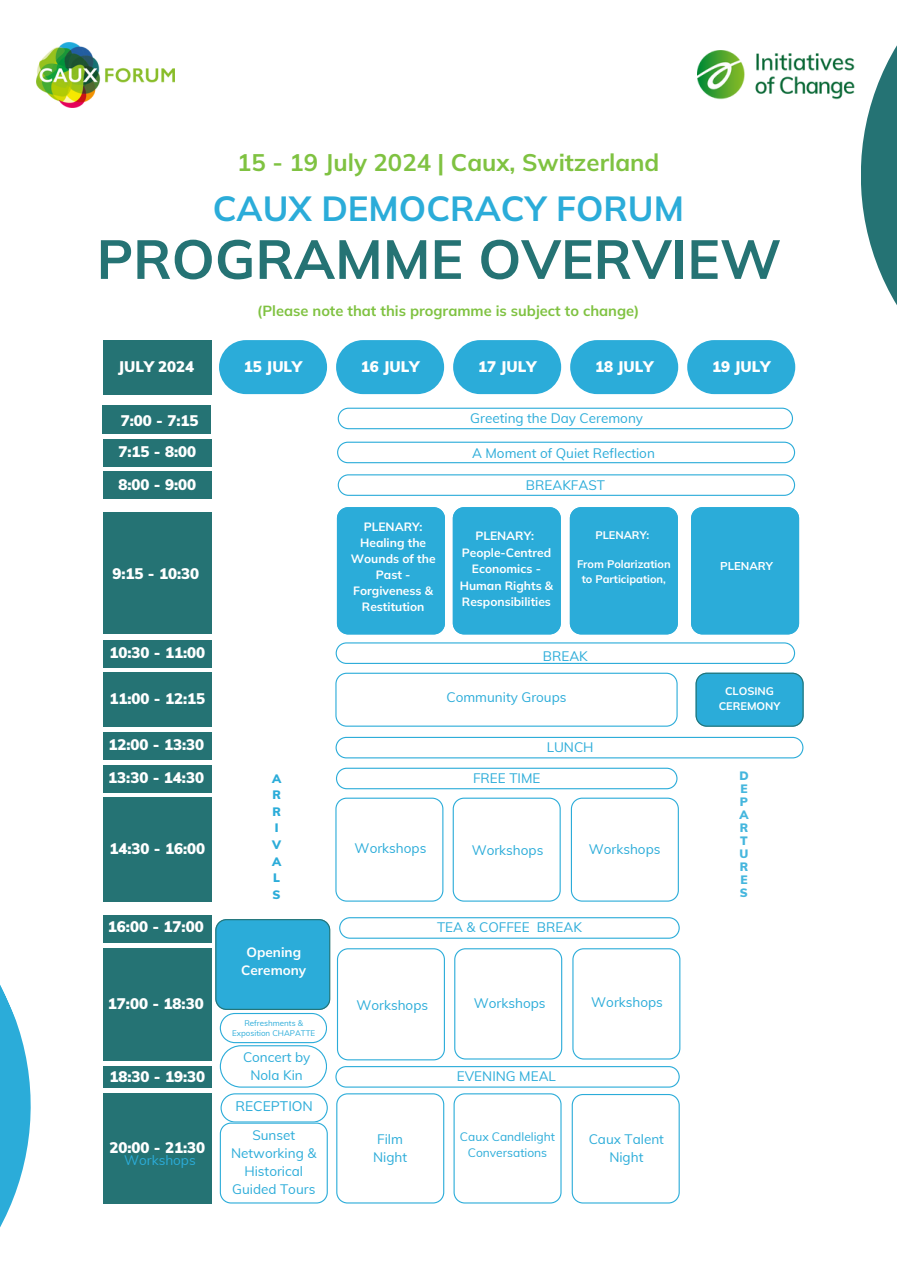
<style>
.page{position:relative;width:897px;height:1264px;background:#fff}
.page>*{position:absolute;margin:0;border:0;box-sizing:border-box;transform-origin:0 0}
.t1{font:700 54.9px "Mulish";color:#257374}
.t2{font:700 34.8px "Mulish";color:#2bacd9}
.t3{font:700 24px "Mulish";color:#7fc241}
.t4{font:900 15px "Muli";color:#fff}
.t5{font:700 14.7px "Mulish";color:#7fc241}
.t6{font:13.8px "Mulish";color:#2bacd9}
.t7{font:13.5px/18px "Muli";color:#2bacd9;text-align:center}
.t8{font:700 13.5px/18px "Mulish";color:#fff;text-align:center}
.t9{font:700 12px/16px "Mulish";color:#fff;text-align:center}
.t10{font:12px/16px "Muli";color:#2bacd9;text-align:center}
.t11{font:900 12px "Muli";color:#2bacd9}
.t12{font:900 11.85px/13px "Muli";color:#2bacd9;text-align:justify}
.t13{font:700 11.4px "Mulish";color:#fff}
.t14{font:700 10.95px/14.7px "Mulish";color:#fff;text-align:center}
.t15{font:7.95px "Muli";color:#2bacd9}
</style>
<div class="page">
<img style="left:36px;top:43px;width:139px;height:65px">
<img style="left:697px;top:51px;width:158px;height:48px">
<svg style="left:861px;top:45px;width:36px;height:260px;fill:#257374"></svg>
<svg style="left:0;top:985px;width:31px;height:243px"></svg>
<div style="left:219px;top:340px;width:108px;height:54px;background:#2bacd9;border-radius:27px"></div>
<div style="left:336px;top:340px;width:108px;height:54px;background:#2bacd9;border-radius:27px"></div>
<div style="left:453px;top:340px;width:108px;height:54px;background:#2bacd9;border-radius:27px"></div>
<div style="left:687px;top:340px;width:108px;height:54px;background:#2bacd9;border-radius:27px"></div>
<div style="left:570px;top:340px;width:108px;height:54px;background:#2bacd9;border-radius:27px"></div>
<div style="left:103px;top:340px;width:108px;height:54px;background:#257374"></div>
<div style="left:103px;top:512px;width:108px;height:122px;background:#257374"></div>
<div style="left:103px;top:640px;width:108px;height:27px;background:#257374"></div>
<div style="left:103px;top:672px;width:108px;height:54px;background:#257374"></div>
<div style="left:103px;top:797px;width:108px;height:104px;background:#257374"></div>
<div style="left:103px;top:472px;width:108px;height:27px;background:#257374"></div>
<svg style="left:337px;top:474px;width:458px;height:22px"></svg>
<div style="left:103px;top:732px;width:108px;height:27px;background:#257374"></div>
<div style="left:103px;top:915px;width:108px;height:27px;background:#257374"></div>
<svg style="left:335px;top:642px;width:460px;height:22px"></svg>
<div style="left:453px;top:507px;width:108px;height:127px;background:#2bacd9"></div>
<div style="left:570px;top:507px;width:108px;height:127px;background:#2bacd9"></div>
<svg style="left:335px;top:672px;width:342px;height:54px"></svg>
<svg style="left:335px;top:736px;width:468px;height:22px"></svg>
<svg style="left:336px;top:767px;width:341px;height:22px"></svg>
<div style="left:103px;top:765px;width:108px;height:27px;background:#257374"></div>
<svg style="left:335px;top:797px;width:108px;height:104px"></svg>
<svg style="left:453px;top:797px;width:108px;height:104px"></svg>
<svg style="left:571px;top:797px;width:108px;height:104px"></svg>
<div style="left:103px;top:948px;width:108px;height:112px;background:#257374"></div>
<div style="left:103px;top:1066px;width:108px;height:21px;background:#257374"></div>
<div style="left:103px;top:1093px;width:108px;height:110px;background:#257374"></div>
<svg style="left:336px;top:1093px;width:108px;height:110px"></svg>
<svg style="left:453px;top:1093px;width:108px;height:110px"></svg>
<svg style="left:571px;top:1094px;width:108px;height:109px"></svg>
<div style="left:103px;top:439px;width:108px;height:27px;background:#257374"></div>
<svg style="left:337px;top:441px;width:458px;height:22px"></svg>
<div style="left:337px;top:507px;width:108px;height:127px;background:#2bacd9"></div>
<div style="left:102px;top:405px;width:108px;height:28px;background:#257374"></div>
<svg style="left:337px;top:407px;width:456px;height:22px"></svg>
<div style="left:691px;top:507px;width:108px;height:127px;background:#2bacd9"></div>
<svg style="left:695px;top:672px;width:108px;height:54px;background:#30abd5"></svg>
<svg style="left:215px;top:917px;width:465px;height:170px"></svg>
<svg style="left:220px;top:1093px;width:108px;height:110px"></svg>
<h2 class="t3" style="left:237px;top:147px;width:424px">15 - 19 July 2024 | Caux, Switzerland</h2>
<h3 class="t2" style="left:213px;top:186px;width:473px">CAUX DEMOCRACY FORUM</h3>
<h1 class="t1" style="left:97px;top:224px;width:686px">PROGRAMME OVERVIEW</h1>
<h6 class="t5" style="left:257px;top:301px;width:383px">(Please note that this programme is subject to change)</h6>
<h4 class="t4" style="left:118px;top:356px;width:78px">JULY 2024</h4>
<h6 class="t4" style="left:244px;top:356px;width:60px">15 JULY</h6>
<h4 class="t4" style="left:361px;top:356px;width:60px">16 JULY</h4>
<h4 class="t4" style="left:478px;top:356px;width:60px">17 JULY</h4>
<h4 class="t4" style="left:595px;top:356px;width:60px">18 JULY</h4>
<h4 class="t4" style="left:712px;top:356px;width:60px">19 JULY</h4>
<p class="t4" style="left:121px;top:411px;width:79px">7:00 - 7:15</p>
<p class="t7" style="left:470px;top:408px;width:174px">Greeting the Day Ceremony</p>
<p class="t4" style="left:118px;top:442px;width:79px">7:15 - 8:00</p>
<p class="t7" style="left:472px;top:443px;width:184px">A Moment of Quiet Reflection</p>
<h4 class="t4" style="left:118px;top:474px;width:79px">8:00 - 9:00</h4>
<p class="t7" style="left:526px;top:475px;width:81px">BREAKFAST</p>
<p class="t4" style="left:112px;top:564px;width:88px">9:15 - 10:30</p>
<h6 class="t4" style="left:109px;top:642px;width:97px">10:30 - 11:00</h6>
<h5 class="t4" style="left:109px;top:688px;width:97px">11:00 - 12:15</h5>
<h6 class="t4" style="left:108px;top:735px;width:97px">12:00 - 13:30</h6>
<h6 class="t9" style="left:351px;top:518px;width:86px">PLENARY:<br>Healing the<br>Wounds of the<br>Past -<br>Forgiveness &amp;<br>Restitution</h6>
<p class="t14" style="left:595px;top:527px;width:55px">PLENARY:</p>
<p class="t9" style="left:475px;top:527px;width:60px">PLENARY:</p>
<h5 class="t9" style="left:460px;top:544px;width:95px;line-height:16.5px">People-Centred<br>Economics -<br>Human Rights &amp;<br>Responsibilities</h5>
<p class="t14" style="left:577px;top:556px;width:95px">From Polarization to Participation,</p>
<p class="t7" style="left:543px;top:646px;width:46px">BREAK</p>
<p class="t7" style="left:446px;top:688px;width:122px">Community Groups</p>
<p class="t7" style="left:546px;top:738px;width:48px">LUNCH</p>
<p class="t4" style="left:108px;top:768px;width:97px">13:30 - 14:30</p>
<p class="t7" style="left:473px;top:769px;width:69px">FREE TIME</p>
<h6 class="t11" style="left:272px;top:770px;width:11px">A</h6>
<h5 class="t11" style="left:272px;top:787px;width:10px">R</h5>
<p class="t11" style="left:272px;top:803px;width:10px">R</p>
<p class="t11" style="left:275px;top:820px;width:5px">I</p>
<p class="t11" style="left:272px;top:837px;width:10px">V</p>
<p class="t11" style="left:272px;top:853px;width:11px">A</p>
<p class="t11" style="left:273px;top:870px;width:8px">L</p>
<p class="t11" style="left:273px;top:887px;width:10px">S</p>
<h6 class="t7" style="left:355px;top:839px;width:73px">Workshops</h6>
<h6 class="t4" style="left:109px;top:839px;width:97px">14:30 - 16:00</h6>
<h5 class="t7" style="left:471px;top:841px;width:73px">Workshops</h5>
<p class="t7" style="left:589px;top:840px;width:73px">Workshops</p>
<p class="t4" style="left:108px;top:916px;width:97px">16:00 - 17:00</p>
<h5 class="t4" style="left:108px;top:993px;width:97px">17:00 - 18:30</h5>
<h5 class="t4" style="left:109px;top:1067px;width:97px">18:30 - 19:30</h5>
<p class="t4" style="left:109px;top:1137px;width:97px">20:00 - 21:30</p>
<p class="t7" style="left:124px;top:1151px;width:73px">Workshops</p>
<p class="t8" style="left:241px;top:943px;width:66px">Opening<br>Ceremony</p>
<p class="t15" style="left:244px;top:1017px;width:60px">Refreshments &amp;</p>
<h6 class="t15" style="left:232px;top:1028px;width:85px">Exposition CHAPATTE</h6>
<h5 class="t7" style="left:243px;top:1047px;width:69px">Concert by</h5>
<h6 class="t7" style="left:250px;top:1065px;width:54px">Nola Kin</h6>
<p class="t6" style="left:235px;top:1097px;width:79px">RECEPTION</p>
<p class="t7" style="left:231px;top:1126px;width:87px">Sunset<br>Networking &amp;<br>Historical<br>Guided Tours</p>
<h6 class="t7" style="left:437px;top:918px;width:146px">TEA &amp; COFFEE BREAK</h6>
<p class="t7" style="left:356px;top:995px;width:73px">Workshops</p>
<h6 class="t7" style="left:377px;top:1130px;width:27px">Film</h6>
<p class="t7" style="left:373px;top:1148px;width:36px">Night</p>
<p class="t7" style="left:474px;top:994px;width:73px">Workshops</p>
<p class="t7" style="left:591px;top:992px;width:73px">Workshops</p>
<h6 class="t7" style="left:457px;top:1067px;width:100px">EVENING MEAL</h6>
<p class="t10" style="left:460px;top:1128px;width:97px">Caux Candlelight<br>Conversations</p>
<p class="t7" style="left:588px;top:1129px;width:77px">Caux Talent<br>Night</p>
<h6 class="t13" style="left:720px;top:558px;width:54px">PLENARY</h6>
<p class="t14" style="left:725px;top:684px;width:50px">CLOSING</p>
<p class="t14" style="left:718px;top:698px;width:63px">CEREMONY</p>
<p class="t12" style="left:739px;top:769px;width:11px">D E P A R T U R E S</p>
</div>
